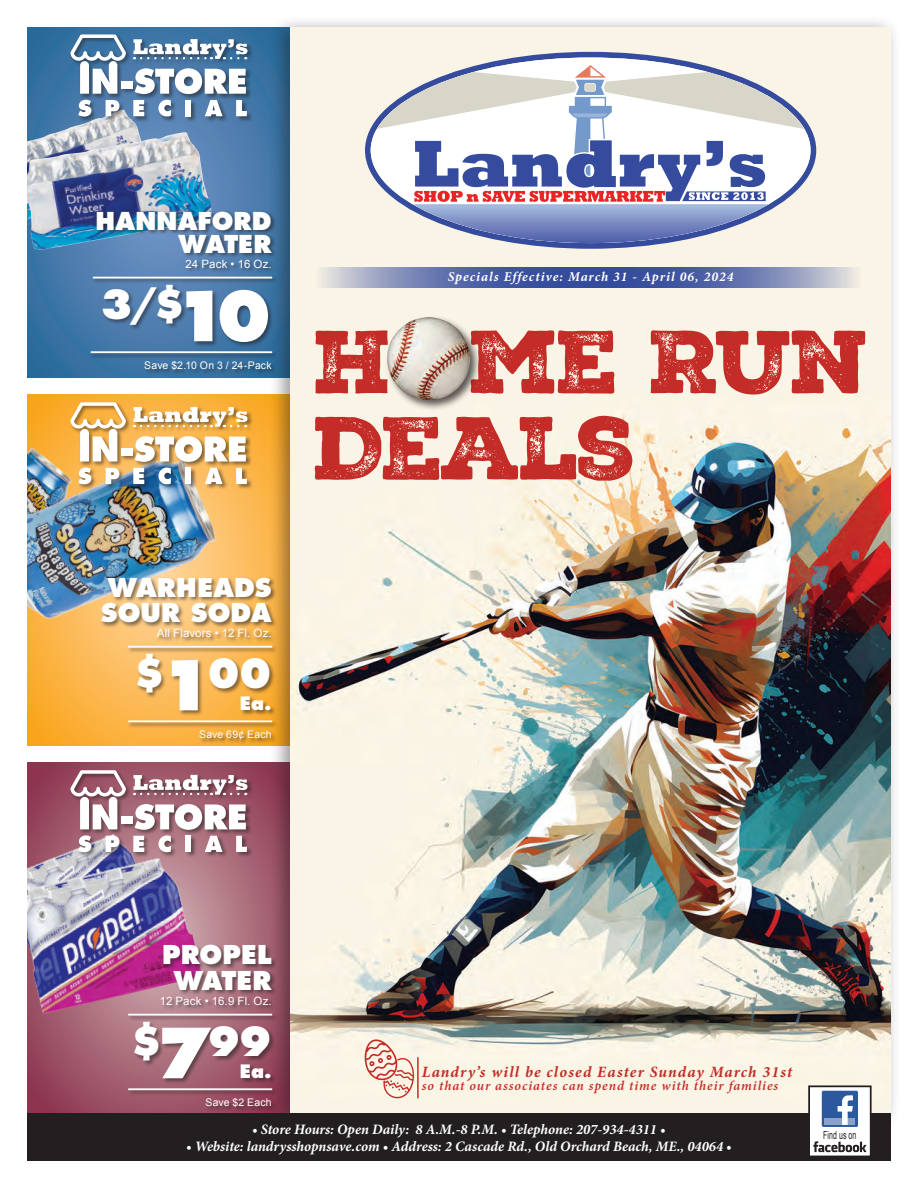
<style>
.page{position:relative;width:918px;height:1188px;background:#fff}
.page>*{position:absolute;margin:0;border:0;box-sizing:border-box;transform-origin:0 0}
.t1{font:86.4px/86.2px "Nexa Rust Slab Black 2";letter-spacing:-.05em;color:#c42c27}
.t2{font:800 39.15px "Futura";color:#fff}
.t3{font:800 25.2px/25.3px "Futura";color:#fff}
.t4{font:800 24px/22.6px "Futura";letter-spacing:.005em;color:#fff;text-align:right}
.t5{font:800 18px "Futura";color:#fff}
.t6{font:italic 700 15.75px "Minion Pro";letter-spacing:.075em;color:#c42c27}
.t7{font:italic 700 14.4px "Minion Pro";letter-spacing:-.005em;color:#fff}
.t8{font:italic 600 13.5px "Minion Pro";letter-spacing:.07em;color:#c42c27}
.t9{font:italic 700 13.5px "Minion Pro";letter-spacing:.075em;color:#fff}
.t10{font:11.55px "Arial";letter-spacing:.005em;color:#fff}
.t11{font:11.1px "Arial";letter-spacing:.01em;color:#231f20;scale:.64 1}
.t12{font:10.5px "Arial";letter-spacing:.01em;color:#fff}
.s1{font-size:67.05px}
</style>
<div class="page">
<svg style="left:27px;top:27px;width:242px;height:351px;background:#3e76a6"></svg>
<img style="left:27px;top:110px;width:128px;height:22px">
<img style="left:27px;top:132px;width:186px;height:118px">
<div style="left:70px;top:33px;width:183px;height:89px;background:#231f20;opacity:.55"></div>
<svg style="left:133px;top:39px;width:115px;height:20px"></svg>
<svg style="left:78px;top:100px;width:13px;height:17px"></svg>
<svg style="left:106px;top:100px;width:13px;height:16px"></svg>
<svg style="left:133px;top:100px;width:11px;height:16px"></svg>
<svg style="left:158px;top:100px;width:13px;height:17px"></svg>
<div style="left:185px;top:100px;width:6px;height:16px;background:#fff"></div>
<svg style="left:205px;top:100px;width:18px;height:16px"></svg>
<svg style="left:236px;top:100px;width:11px;height:16px"></svg>
<div style="left:121px;top:81px;width:11px;height:7px;background:#fff"></div>
<svg style="left:135px;top:68px;width:111px;height:26px"></svg>
<svg style="left:70px;top:34px;width:56px;height:60px"></svg>
<div style="left:90px;top:211px;width:188px;height:165px;background:#231f20;opacity:.55"></div>
<hr style="left:93px;top:277px;width:179px;height:2px;background:#fff">
<hr style="left:91px;top:351px;width:181px;height:2px;background:#fff">
<svg style="left:27px;top:395px;width:242px;height:351px;background:#fbb240"></svg>
<img style="left:27px;top:443px;width:43px;height:7px">
<img style="left:27px;top:450px;width:195px;height:179px">
<div style="left:70px;top:401px;width:183px;height:89px;background:#231f20;opacity:.55"></div>
<svg style="left:133px;top:407px;width:115px;height:20px"></svg>
<svg style="left:78px;top:468px;width:13px;height:16px"></svg>
<svg style="left:106px;top:468px;width:13px;height:16px"></svg>
<svg style="left:133px;top:468px;width:11px;height:16px"></svg>
<svg style="left:158px;top:468px;width:13px;height:16px"></svg>
<div style="left:185px;top:468px;width:6px;height:16px;background:#fff"></div>
<svg style="left:205px;top:468px;width:18px;height:16px"></svg>
<svg style="left:236px;top:468px;width:11px;height:16px"></svg>
<div style="left:121px;top:449px;width:11px;height:7px;background:#fff"></div>
<svg style="left:135px;top:436px;width:111px;height:26px"></svg>
<svg style="left:70px;top:402px;width:56px;height:60px"></svg>
<div style="left:100px;top:577px;width:178px;height:169px;background:#231f20;opacity:.55"></div>
<hr style="left:128px;top:646px;width:144px;height:2px;background:#fff">
<hr style="left:128px;top:720px;width:144px;height:2px;background:#fff">
<svg style="left:27px;top:763px;width:242px;height:351px;background:#9f596b"></svg>
<img style="left:27px;top:829px;width:43px;height:25px">
<img style="left:27px;top:854px;width:175px;height:160px">
<div style="left:70px;top:769px;width:183px;height:89px;background:#231f20;opacity:.55"></div>
<svg style="left:133px;top:775px;width:115px;height:20px"></svg>
<svg style="left:78px;top:835px;width:13px;height:17px"></svg>
<svg style="left:106px;top:836px;width:13px;height:16px"></svg>
<div style="left:121px;top:817px;width:11px;height:7px;background:#fff"></div>
<svg style="left:133px;top:804px;width:114px;height:48px"></svg>
<svg style="left:70px;top:770px;width:56px;height:59px"></svg>
<div style="left:127px;top:944px;width:151px;height:169px;background:#231f20;opacity:.55"></div>
<hr style="left:128px;top:1014px;width:144px;height:2px;background:#fff">
<hr style="left:128px;top:1088px;width:144px;height:2px;background:#fff">
<div style="left:269px;top:15px;width:631px;height:1117px;background:#231f20;opacity:.45"></div>
<img style="left:290px;top:27px;width:601px;height:1087px">
<div style="left:27px;top:1114px;width:864px;height:47px;background:#231f20"></div>
<div style="left:809px;top:1086px;width:62px;height:70px;background:#fff"></div>
<div style="left:808px;top:1085px;width:64px;height:72px;border:2px solid #231f20"></div>
<div style="left:822px;top:1091px;width:36px;height:36px;background:#2c589d;border-radius:2px"></div>
<div style="left:824px;top:1119px;width:31px;height:6px;background:#8aa2c8"></div>
<svg style="left:838px;top:1095px;width:15px;height:30px"></svg>
<svg style="left:813px;top:1141px;width:54px;height:11px"></svg>
<svg style="left:365px;top:52px;width:451px;height:197px;background:#d1d1d7"></svg>
<svg style="left:371px;top:58px;width:440px;height:185px;fill:#faf4e6"></svg>
<svg style="left:377px;top:65px;width:428px;height:178px"></svg>
<svg style="left:312px;top:268px;width:557px;height:20px;background:#707eb3"></svg>
<div style="left:385px;top:315px;width:96px;height:96px;background:#231f20;opacity:.75"></div>
<img style="left:388px;top:318px;width:82px;height:82px">
<svg style="left:364px;top:1039px;width:50px;height:60px;background:#efcabe"></svg>
<hr style="left:417px;top:1057px;width:2px;height:41px;background:#c42c27">
<h3 class="t4" style="left:96px;top:210px;width:178px">HANNAFORD<br>WATER</h3>
<h2 class="t2" style="left:100px;top:280px;width:173px">3/$<span class="s1">10</span></h2>
<p class="t12" style="left:144px;top:359px;width:129px">Save $2.10 On 3 / 24-Pack</p>
<p class="t10" style="left:186px;top:256px;width:88px">24 Pack • 16 Oz.</p>
<h3 class="t3" style="left:101px;top:575px;width:172px">WARHEADS<br>SOUR SODA</h3>
<h2 class="t2" style="left:133px;top:649px;width:140px">$<span class="s1">1</span>00</h2>
<p class="t10" style="left:157px;top:625px;width:116px">All Flavors • 12 Fl. Oz.</p>
<p class="t5" style="left:240px;top:693px;width:33px">Ea.</p>
<p class="t12" style="left:199px;top:728px;width:74px">Save 69¢ Each</p>
<p class="t9" style="left:448px;top:267px;width:287px">Specials Effective: March 31 - April 06, 2024</p>
<h1 class="t1" style="left:313px;top:320px;width:559px">HOME RUN<br>DEALS</h1>
<h3 class="t3" style="left:162px;top:943px;width:111px;text-align:center">PROPEL<br>WATER</h3>
<h2 class="t2" style="left:130px;top:1017px;width:143px">$<span class="s1">7</span>99</h2>
<p class="t10" style="left:160px;top:993px;width:113px">12 Pack • 16.9 Fl. Oz.</p>
<p class="t5" style="left:240px;top:1060px;width:33px">Ea.</p>
<p class="t12" style="left:205px;top:1096px;width:68px">Save $2 Each</p>
<p class="t7" style="left:252px;top:1119px;width:415px">• Store Hours: Open Daily: 8 A.M.-8 P.M. • Telephone: 207-934-4311 •</p>
<p class="t7" style="left:186px;top:1136px;width:547px">• Website: landrysshopnsave.com • Address: 2 Cascade Rd., Old Orchard Beach, ME., 04064 •</p>
<p class="t6" style="left:422px;top:1061px;width:372px">Landry’s will be closed Easter Sunday March 31st</p>
<p class="t8" style="left:422px;top:1077px;width:358px">so that our associates can spend time with their families</p>
<p class="t11" style="left:823px;top:1128px;width:54px">Find us on</p>
</div>
